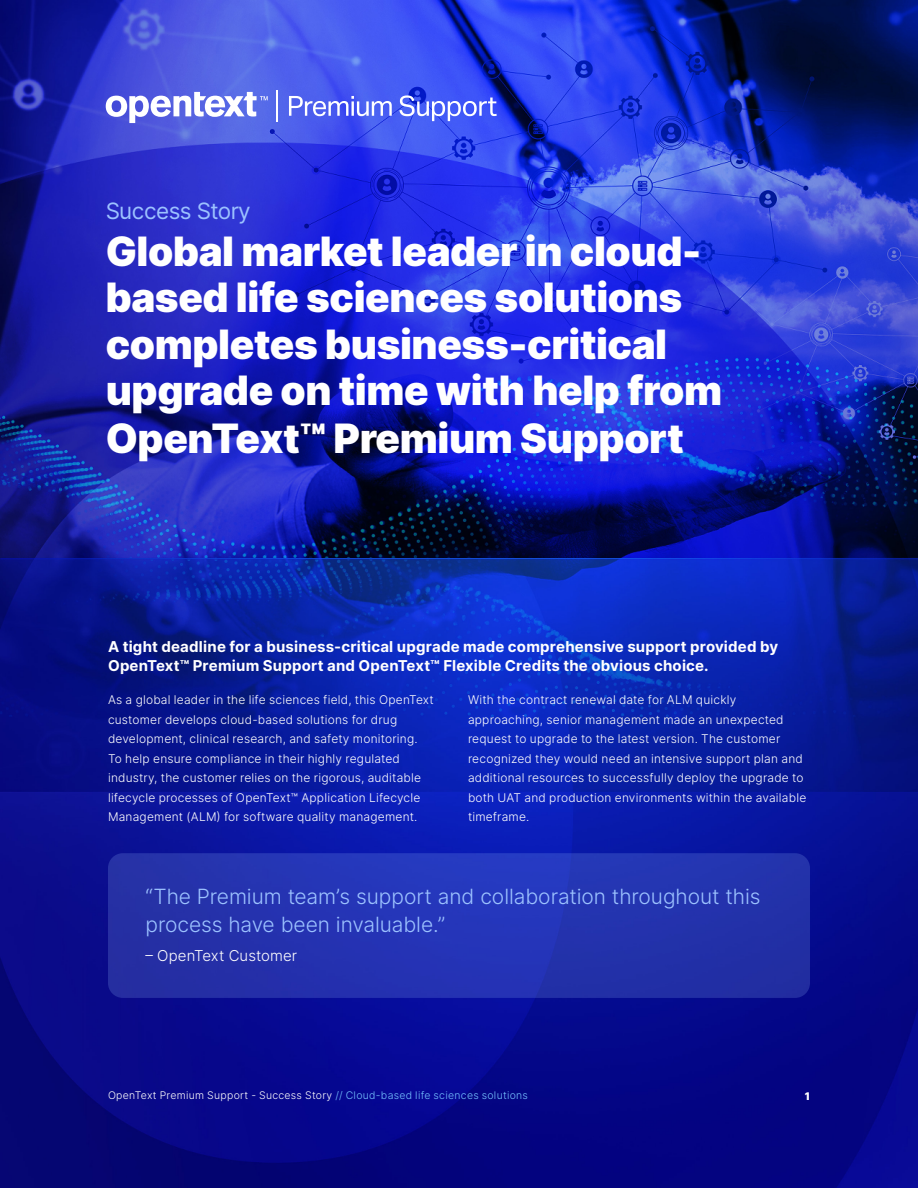
<style>
.page{position:relative;width:918px;height:1188px;background:#fff}
.page>*{position:absolute;margin:0;border:0;box-sizing:border-box;transform-origin:0 0}
.TItle_Page_-_Main_Title{font:900 40.5px/46.8px "Inter";letter-spacing:-.01em;color:#fff}
.TItle_Page_-_Main_Title-2{font:22.5px "Inter";letter-spacing:-.03em;color:#9cc2ff}
.t1{font:300 21px/28.5px "Inter";letter-spacing:-.005em;color:#9cc2ff}
.Content_Inro{font:700 15px/19.5px "Inter";letter-spacing:.01em;color:#fff}
.t2{font:300 15px "Inter";letter-spacing:.005em;color:#fff}
.t3{font:300 12px/19.5px "Inter";letter-spacing:.015em;color:#fff}
.t4{font:300 10.5px "Inter";letter-spacing:.03em;color:#fff}
.t5{font:900 10.5px "Inter";color:#fff}
.s1{color:#75c2ff}
</style>
<div class="page">
<img style="left:0;top:0;width:918px;height:1188px">
<svg style="left:106px;top:92px;width:162px;height:31px"></svg>
<hr style="left:276px;top:91px;width:1px;height:31px;background:#fff">
<svg style="left:289px;top:96px;width:103px;height:20px"></svg>
<svg style="left:399px;top:95px;width:98px;height:26px"></svg>
<div style="left:108px;top:853px;width:702px;height:145px;background:linear-gradient(to bottom,#2537b7,#232ea8);border-radius:15px"></div>
<h1 class="TItle_Page_-_Main_Title-2" style="left:106px;top:195px;width:146px">Success Story</h1>
<h1 class="TItle_Page_-_Main_Title" style="left:106px;top:227px;width:618px">Global market leader in cloud&shy;based life sciences solutions completes business-critical upgrade on time with help from<br>OpenText™ Premium Support</h1>
<p class="Content_Inro" style="left:108px;top:636px;width:672px">A tight deadline for a business-critical upgrade made comprehensive support provided by<br>OpenText™ Premium Support and OpenText™ Flexible Credits the obvious choice.</p>
<p class="t3" style="left:108px;top:690px;width:327px">As a global leader in the life sciences field, this OpenText customer develops cloud-based solutions for drug development, clinical research, and safety monitoring.<br>To help ensure compliance in their highly regulated industry, the customer relies on the rigorous, auditable lifecycle processes of OpenText™ Application Lifecycle Management (ALM) for software quality management.</p>
<p class="t3" style="left:468px;top:690px;width:340px">With the contract renewal date for ALM quickly approaching, senior management made an unexpected request to upgrade to the latest version. The customer recognized they would need an intensive support plan and additional resources to successfully deploy the upgrade to both UAT and production environments within the available timeframe.</p>
<p class="t1" style="left:145px;top:881px;width:617px">“The Premium team’s support and collaboration throughout this process have been invaluable.”</p>
<p class="t2" style="left:145px;top:944px;width:153px">– OpenText Customer</p>
<p class="t4" style="left:108px;top:1088px;width:421px">OpenText Premium Support - Success Story <span class="s1">// Cloud-based life sciences solutions</span></p>
<p class="t5" style="left:805px;top:1088px;width:7px">1</p>
</div>
